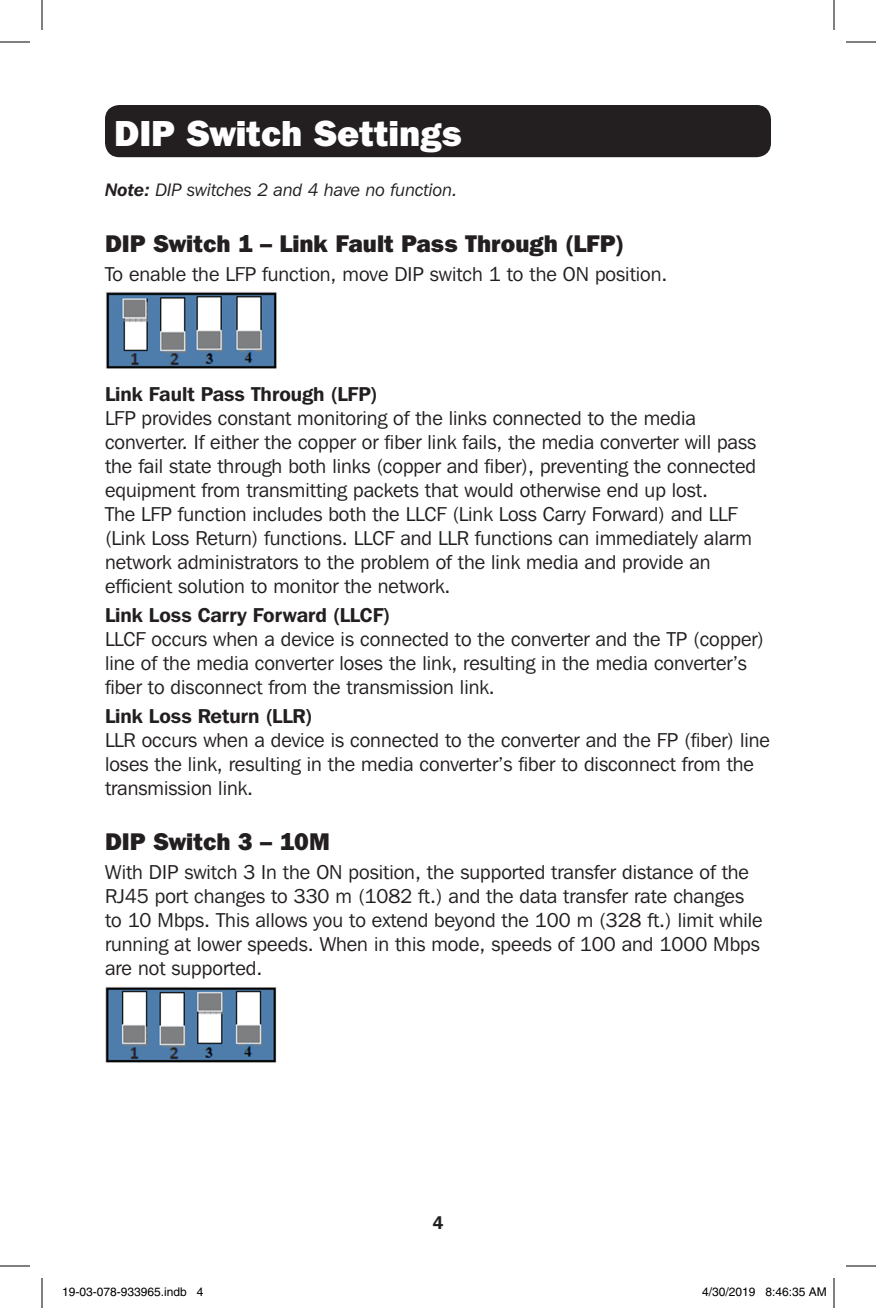
<style>
.page{position:relative;width:876px;height:1308px;background:#fff}
.page>*{position:absolute;margin:0;border:0;box-sizing:border-box;transform-origin:0 0}
.t1{font:800 36px "Franklin Gothic IT Cby BT";color:#fff}
.t2{font:800 24px "Franklin Gothic IT Cby BT";color:#231f20}
.t3{font:20px/24px "Franklin Gothic IT Cby BT";color:#231f20}
.t4{font:600 20px "Franklin Gothic IT Cby BT";color:#231f20}
.t5{font:italic 18px "Franklin Gothic IT Cby BT";color:#231f20}
.t6{font:600 18px "Franklin Gothic IT Cby BT";color:#231f20}
.t7{font:12px "Helvetica";color:#000}
.s1{font-weight:600}
</style>
<div class="page">
<div style="left:105px;top:105px;width:666px;height:52px;background:#231f20;border-radius:14px"></div>
<img style="left:105px;top:291px;width:172px;height:78px">
<img style="left:105px;top:986px;width:172px;height:77px">
<hr style="left:0;top:42px;width:30px;height:1px;background:#000">
<hr style="left:846px;top:42px;width:30px;height:1px;background:#000">
<hr style="left:0;top:1266px;width:30px;height:1px;background:#000">
<hr style="left:846px;top:1266px;width:30px;height:1px;background:#000">
<hr style="left:42px;top:0;width:1px;height:30px;background:#000">
<hr style="left:42px;top:1278px;width:1px;height:30px;background:#000">
<hr style="left:834px;top:0;width:1px;height:30px;background:#000">
<hr style="left:834px;top:1278px;width:1px;height:30px;background:#000">
<p class="t1" style="left:114px;top:110px;width:350px">DIP Switch Settings</p>
<p class="t5" style="left:105px;top:179px;width:354px"><span class="s1">Note:</span> DIP switches 2 and 4 have no function.</p>
<p class="t2" style="left:105px;top:228px;width:520px">DIP Switch 1 – Link Fault Pass Through (LFP)</p>
<p class="t3" style="left:105px;top:262px;width:564px">To enable the LFP function, move DIP switch 1 to the ON position.</p>
<p class="t4" style="left:105px;top:381px;width:274px">Link Fault Pass Through (LFP)</p>
<p class="t3" style="left:105px;top:405px;width:653px">LFP provides constant monitoring of the links connected to the media converter. If either the copper or fiber link fails, the media converter will pass the fail state through both links (copper and fiber), preventing the connected equipment from transmitting packets that would otherwise end up lost.<br>The LFP function includes both the LLCF (Link Loss Carry Forward) and LLF (Link Loss Return) functions. LLCF and LLR functions can immediately alarm network administrators to the problem of the link media and provide an efficient solution to monitor the network.</p>
<p class="t4" style="left:105px;top:602px;width:287px">Link Loss Carry Forward (LLCF)</p>
<p class="t3" style="left:105px;top:626px;width:661px">LLCF occurs when a device is connected to the converter and the TP (copper) line of the media converter loses the link, resulting in the media converter’s fiber to disconnect from the transmission link.</p>
<p class="t4" style="left:105px;top:703px;width:209px">Link Loss Return (LLR)</p>
<p class="t3" style="left:105px;top:727px;width:667px">LLR occurs when a device is connected to the converter and the FP (fiber) line loses the link, resulting in the media converter’s fiber to disconnect from the transmission link.</p>
<p class="t2" style="left:105px;top:827px;width:226px">DIP Switch 3 – 10M</p>
<p class="t3" style="left:105px;top:860px;width:659px">With DIP switch 3 In the ON position, the supported transfer distance of the RJ45 port changes to 330 m (1082 ft.) and the data transfer rate changes to 10 Mbps. This allows you to extend beyond the 100 m (328 ft.) limit while running at lower speeds. When in this mode, speeds of 100 and 1000 Mbps are not supported.</p>
<p class="t6" style="left:433px;top:1211px;width:12px">4</p>
<p class="t7" style="left:62px;top:1285px;width:143px">19-03-078-933965.indb 4</p>
<p class="t7" style="left:702px;top:1285px;width:126px">4/30/2019 8:46:35 AM</p>
</div>
